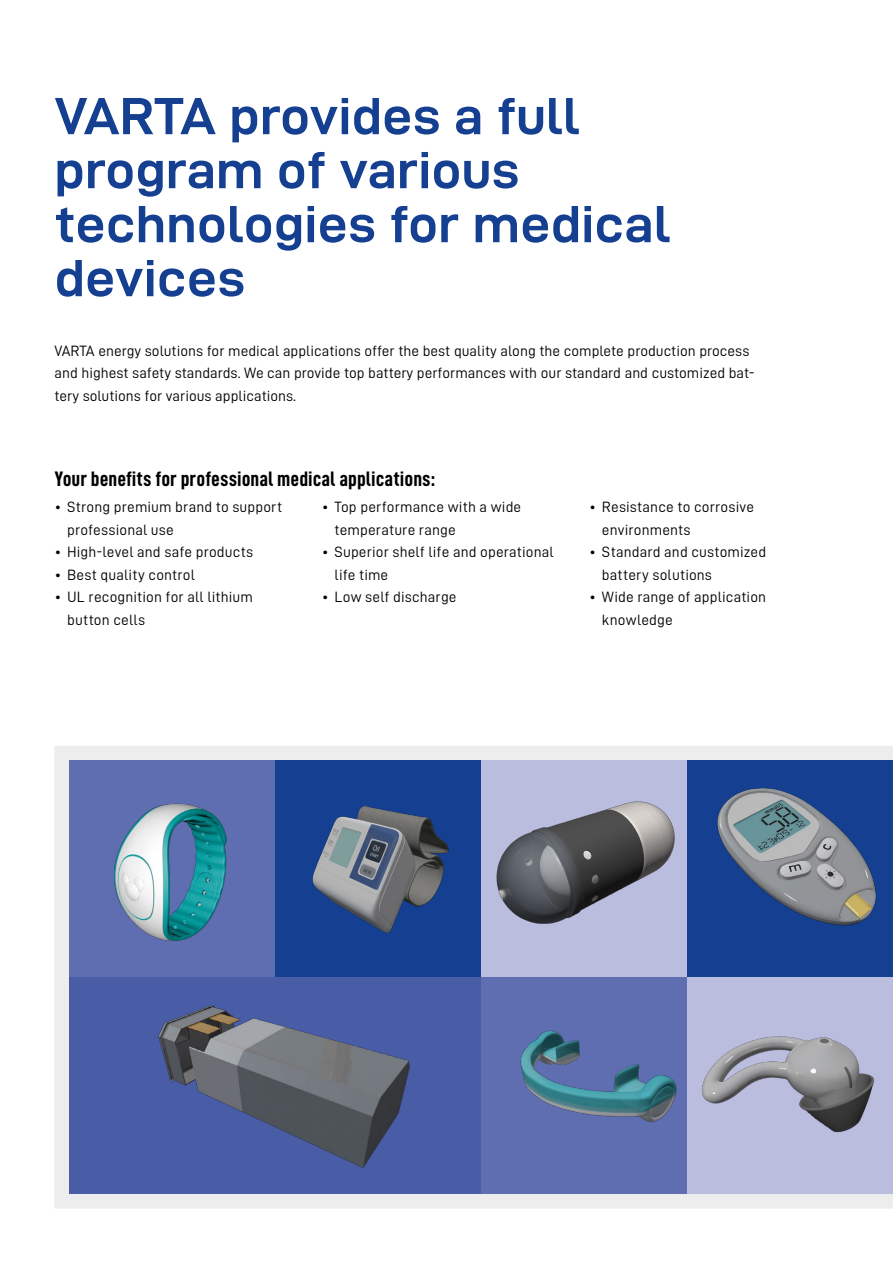
<style>
.page{position:relative;width:893px;height:1263px;background:#fff}
.page>*{position:absolute;margin:0;border:0;box-sizing:border-box;transform-origin:0 0}
.t1{font:700 52.5px/54px "Varta DIN Pro Wd";color:#153f90}
.t2{font:700 condensed 21px "Varta DIN Pro";color:#000}
.t3{font:15px/22.5px "Varta DIN Pro";letter-spacing:.005em;color:#000}
</style>
<div class="page">
<div style="left:54px;top:746px;width:839px;height:462px;border:15px solid #ededed"></div>
<img style="left:481px;top:977px;width:206px;height:217px">
<div style="left:69px;top:977px;width:412px;height:217px;background:#485da5"></div>
<img style="left:158px;top:1005px;width:252px;height:163px">
<div style="left:69px;top:760px;width:206px;height:217px;background:#5f6eb0"></div>
<img style="left:114px;top:803px;width:113px;height:138px">
<img style="left:275px;top:760px;width:206px;height:217px">
<svg style="left:687px;top:760px;width:206px;height:217px;background:#3b5a92"></svg>
<svg style="left:481px;top:760px;width:206px;height:217px;background:#9b9db4"></svg>
<div style="left:687px;top:977px;width:206px;height:217px;background:#bbbddf"></div>
<img style="left:702px;top:1036px;width:173px;height:97px">
<h1 class="t1" style="left:54px;top:89px;width:618px">VARTA provides a full program of various technologies for medical devices</h1>
<p class="t3" style="left:54px;top:339px;width:702px">VARTA energy solutions for medical applications offer the best quality along the complete production process and highest safety standards. We can provide top battery performances with our standard and customized bat&shy;tery solutions for various applications.</p>
<h2 class="t2" style="left:54px;top:466px;width:383px">Your benefits for professional medical applications:</h2>
<p class="t3" style="left:67px;top:496px;width:216px;text-indent:-13px">• Strong premium brand to support professional use</p>
<p class="t3" style="left:54px;top:541px;width:200px">• High-level and safe products</p>
<p class="t3" style="left:54px;top:563px;width:142px">• Best quality control</p>
<p class="t3" style="left:67px;top:586px;width:187px;text-indent:-13px">• UL recognition for all lithium button cells</p>
<p class="t3" style="left:335px;top:496px;width:188px;text-indent:-13px">• Top performance with a wide temperature range</p>
<p class="t3" style="left:335px;top:541px;width:221px;text-indent:-13px">• Superior shelf life and operational life time</p>
<p class="t3" style="left:322px;top:586px;width:136px">• Low self discharge</p>
<p class="t3" style="left:602px;top:496px;width:154px;text-indent:-13px">• Resistance to corrosive environments</p>
<p class="t3" style="left:602px;top:541px;width:166px;text-indent:-13px">• Standard and customized battery solutions</p>
<p class="t3" style="left:602px;top:586px;width:166px;text-indent:-13px">• Wide range of application knowledge</p>
</div>
